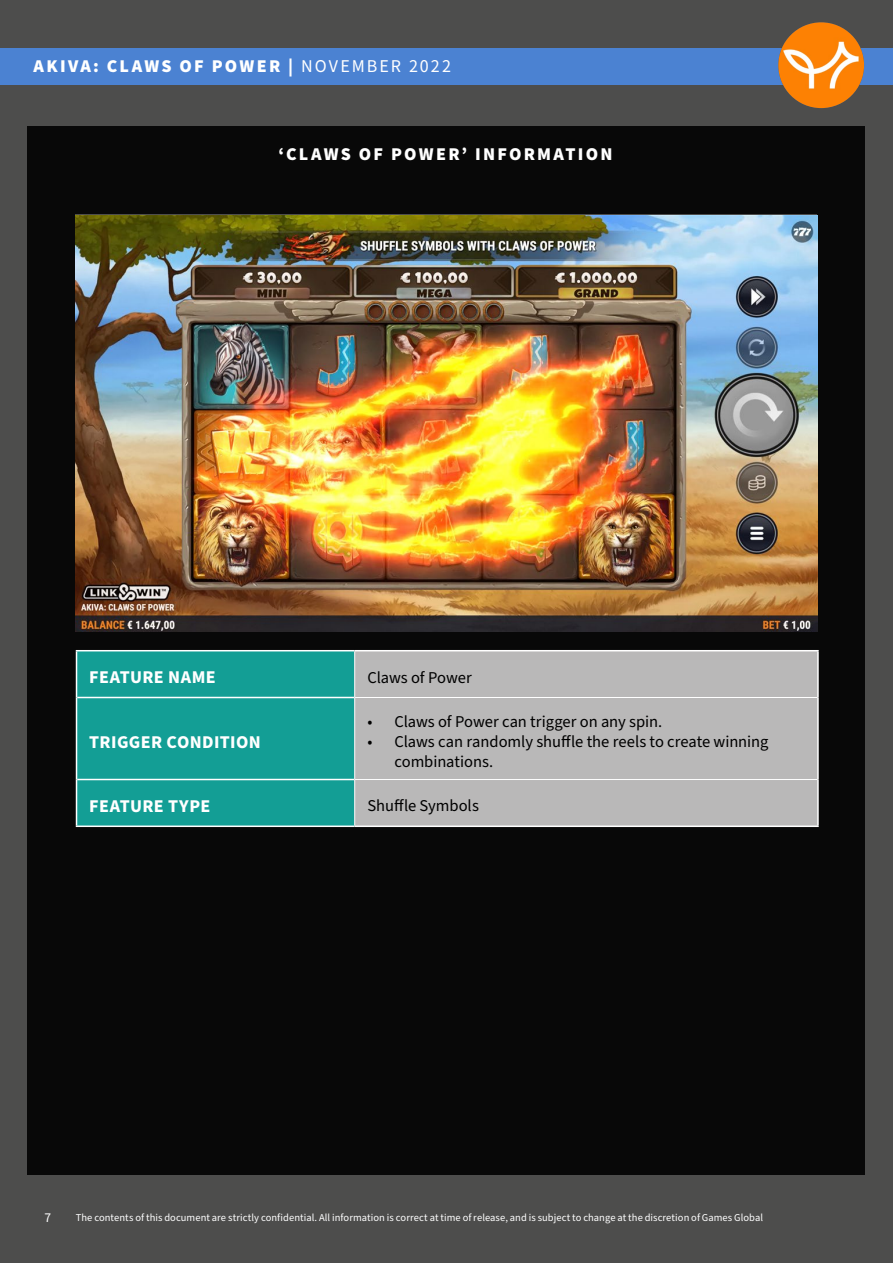
<style>
.page{position:relative;width:893px;height:1263px;background:#4d4d4c}
.page>*{position:absolute;margin:0;border:0;box-sizing:border-box;transform-origin:0 0}
.t1{font:900 18px "Source Sans Pro";letter-spacing:.12em;color:#fff}
.t2{font:700 18px "Source Sans Pro";letter-spacing:.02em;color:#fff}
.t3{font:16.5px/19.8px "Source Sans Pro";letter-spacing:-.005em;color:#000}
.t4{font:13.5px "Source Sans Pro";color:#fff}
.t5{font:10.5px "Source Sans Pro";letter-spacing:.005em;color:#fff}
.s1{font-weight:400}
</style>
<div class="page">
<div style="left:0;top:48px;width:893px;height:37px;background:#4b82d2"></div>
<img style="left:778px;top:22px;width:86px;height:86px;border-radius:43px">
<div style="left:27px;top:126px;width:837px;height:1049px;background:#080808"></div>
<img style="left:76px;top:215px;width:741px;height:416px">
<div style="left:77px;top:651px;width:277px;height:174px;background:#139e95"></div>
<div style="left:355px;top:651px;width:462px;height:174px;background:#b9b8b8"></div>
<hr style="left:76px;top:825px;width:279px;height:2px;background:#fff">
<hr style="left:77px;top:779px;width:277px;height:1px;background:#fff">
<hr style="left:77px;top:697px;width:277px;height:1px;background:#fff">
<hr style="left:355px;top:825px;width:464px;height:2px;background:#fff">
<hr style="left:76px;top:650px;width:279px;height:1px;background:#fff">
<hr style="left:355px;top:650px;width:464px;height:1px;background:#fff">
<hr style="left:76px;top:651px;width:1px;height:46px;background:#fff">
<hr style="left:76px;top:697px;width:1px;height:82px;background:#fff">
<hr style="left:76px;top:779px;width:1px;height:46px;background:#fff">
<hr style="left:354px;top:651px;width:1px;height:46px;background:#fff">
<hr style="left:354px;top:697px;width:1px;height:82px;background:#fff">
<hr style="left:354px;top:779px;width:1px;height:46px;background:#fff">
<hr style="left:817px;top:651px;width:2px;height:46px;background:#fff">
<hr style="left:817px;top:697px;width:2px;height:82px;background:#fff">
<hr style="left:817px;top:779px;width:2px;height:46px;background:#fff">
<hr style="left:355px;top:697px;width:462px;height:1px;background:#fff">
<hr style="left:355px;top:779px;width:462px;height:1px;background:#fff">
<h1 class="t1" style="left:33px;top:54px;width:419px">AKIVA: CLAWS OF POWER | <span class="s1">NOVEMBER 2022</span></h1>
<h1 class="t1" style="left:279px;top:141px;width:335px">‘CLAWS OF POWER’ INFORMATION</h1>
<h1 class="t2" style="left:89px;top:665px;width:128px">FEATURE NAME</h1>
<h2 class="t3" style="left:367px;top:668px;width:106px">Claws of Power</h2>
<h1 class="t2" style="left:89px;top:729px;width:173px">TRIGGER CONDITION</h1>
<h2 class="t3" style="left:367px;top:712px;width:296px">• Claws of Power can trigger on any spin.</h2>
<h2 class="t3" style="left:394px;top:732px;width:375px;text-indent:-27px">• Claws can randomly shuffle the reels to create winning combinations.</h2>
<h1 class="t2" style="left:89px;top:794px;width:122px">FEATURE TYPE</h1>
<h2 class="t3" style="left:367px;top:796px;width:113px">Shuffle Symbols</h2>
<p class="t4" style="left:44px;top:1208px;width:8px">7</p>
<p class="t5" style="left:76px;top:1210px;width:689px">The contents of this document are strictly confidential. All information is correct at time of release, and is subject to change at the discretion of Games Global</p>
</div>
